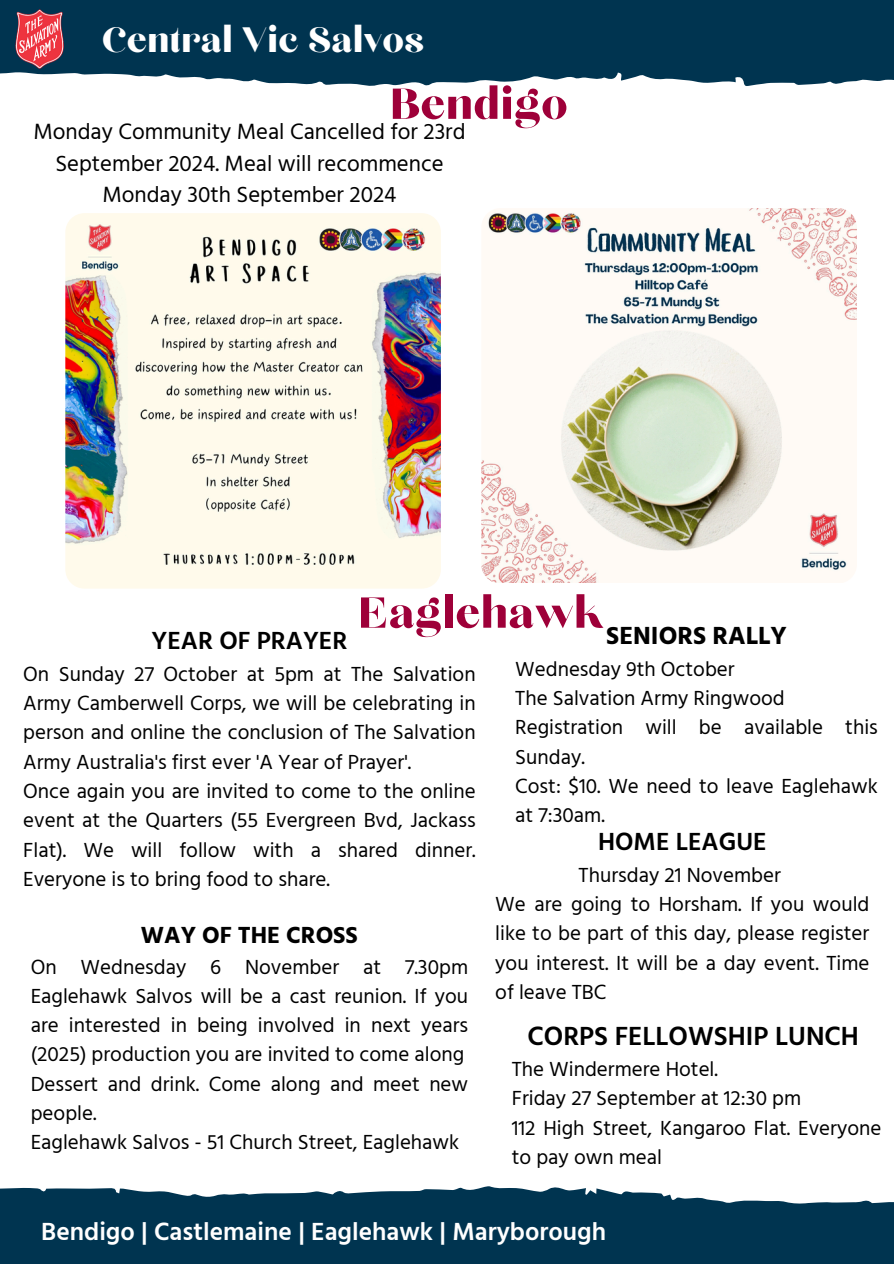
<style>
.page{position:relative;width:894px;height:1264px;background:#fff}
.page>*{position:absolute;margin:0;border:0;box-sizing:border-box;transform-origin:0 0}
.t1{font:54px "Chloe";color:#9e0039}
.t2{font:44.1px "Chloe";color:#fff}
.t3{font:600 27px "Hind Guntur";color:#000}
.t4{font:600 25.5px "Hind Guntur";color:#fff}
.t5{font:600 25.5px "Hind Guntur";color:#000}
.t6{font:700 25.5px "Hind Guntur";color:#000}
.t7{font:700 24px "Hind Guntur";color:#000}
.t8{font:22.65px/31.5px "Hind Guntur";color:#000;text-align:center}
.t9{font:21px/29.2px "Hind Guntur";color:#000}
</style>
<div class="page">
<svg style="left:0;top:0;width:893px;height:86px;background:#13435d"></svg>
<img style="left:14px;top:8px;width:51px;height:61px">
<svg style="left:0;top:1186px;width:893px;height:77px;background:#194861"></svg>
<img style="left:481px;top:208px;width:375px;height:375px;border-radius:19px">
<img style="left:65px;top:213px;width:376px;height:375px;border-radius:19px">
<p class="t2" style="left:102px;top:19px;width:324px">Central Vic Salvos</p>
<p class="t1" style="left:390px;top:79px;width:179px">Bendigo</p>
<h1 class="t8" style="left:33px;top:116px;width:433px">Monday Community Meal Cancelled for 23rd<br>September 2024. Meal will recommence<br>Monday 30th September 2024</h1>
<p class="t1" style="left:358px;top:587px;width:247px">Eaglehawk</p>
<p class="t6" style="left:606px;top:620px;width:182px">SENIORS RALLY</p>
<p class="t9" style="left:515px;top:654px;width:364px">Wednesday 9th October<br>The Salvation Army Ringwood<br>Registration will be available this<br>Sunday.<br>Cost: $10. We need to leave Eaglehawk at 7:30am.</p>
<p class="t5" style="left:151px;top:625px;width:197px">YEAR OF PRAYER</p>
<p class="t9" style="left:23px;top:659px;width:454px">On Sunday 27 October at 5pm at The Salvation Army Camberwell Corps, we will be celebrating in person and online the conclusion of The Salvation Army Australia's first ever 'A Year of Prayer'.<br>Once again you are invited to come to the online event at the Quarters (55 Evergreen Bvd, Jackass Flat). We will follow with a shared dinner.<br>Everyone is to bring food to share.</p>
<p class="t5" style="left:598px;top:826px;width:170px">HOME LEAGUE</p>
<p class="t9" style="left:495px;top:860px;width:375px;text-indent:83px">Thursday 21 November<br>We are going to Horsham. If you would like to be part of this day, please register you interest. It will be a day event. Time of leave TBC</p>
<p class="t7" style="left:141px;top:921px;width:218px">WAY OF THE CROSS</p>
<p class="t9" style="left:31px;top:951px;width:439px">On Wednesday 6 November at 7.30pm Eaglehawk Salvos will be a cast reunion. If you are interested in being involved in next years (2025) production you are invited to come along Dessert and drink. Come along and meet new people.<br>Eaglehawk Salvos - 51 Church Street, Eaglehawk</p>
<p class="t3" style="left:527px;top:1019px;width:333px">CORPS FELLOWSHIP LUNCH</p>
<p class="t9" style="left:511px;top:1054px;width:371px">The Windermere Hotel.<br>Friday 27 September at 12:30 pm<br>112 High Street, Kangaroo Flat. Everyone to pay own meal</p>
<p class="t4" style="left:41px;top:1216px;width:566px">Bendigo | Castlemaine | Eaglehawk | Maryborough</p>
</div>
